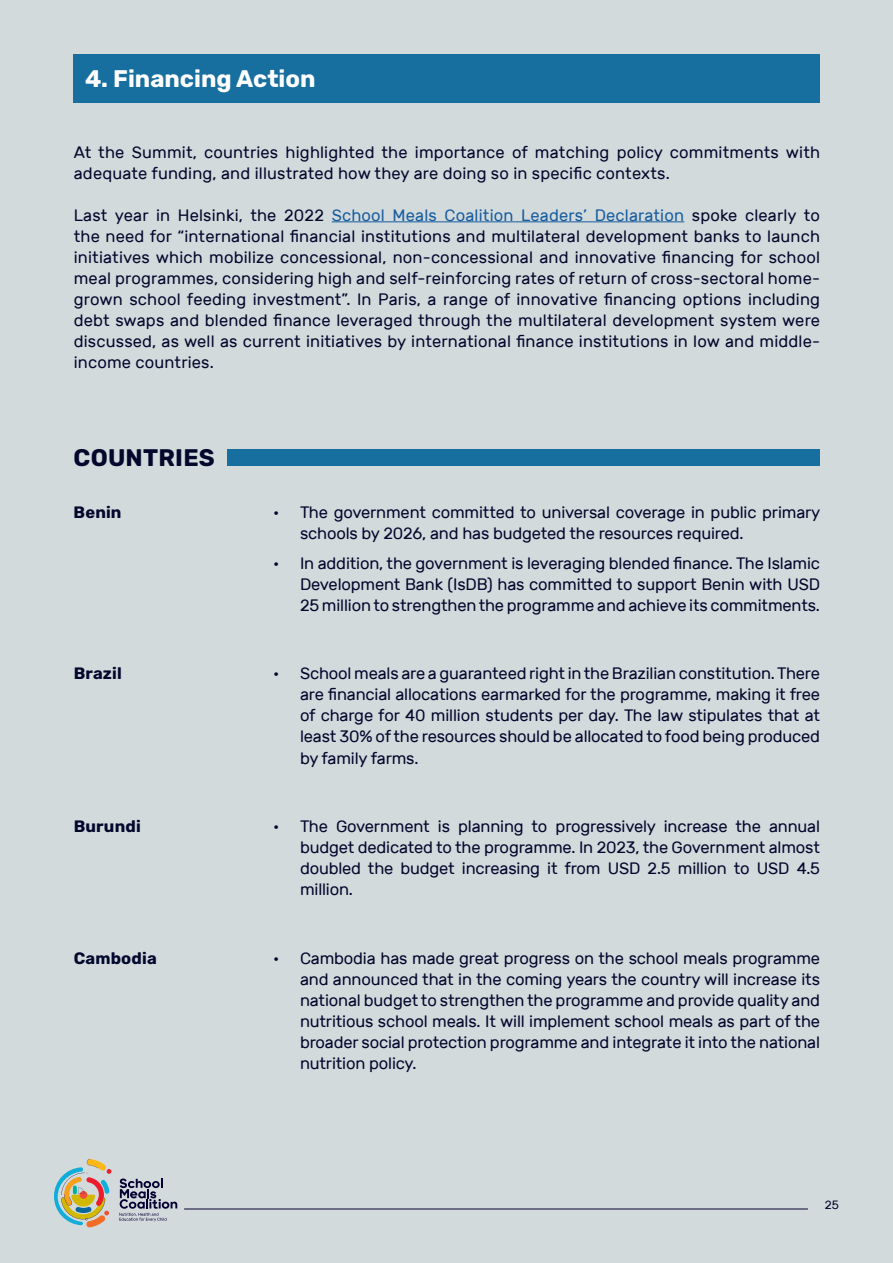
<style>
.page{position:relative;width:893px;height:1263px;background:#d2dadc}
.page>*{position:absolute;margin:0;border:0;box-sizing:border-box;transform-origin:0 0}
.t1{font:700 24px "Rubik";color:#fff}
.t2{font:700 24px "Rubik";letter-spacing:.01em;color:#03082d}
.t3{font:16.5px/21px "Rubik";letter-spacing:-.01em;color:#03082d;text-align:justify}
.t4{font:16.5px/21px "Rubik";letter-spacing:.01em;color:#03082d}
.t5{font:700 16.5px "Rubik";letter-spacing:.01em;color:#03082d}
.t6{font:12px "Rubik";color:#03082d}
.s1{color:#175d9e}
</style>
<div class="page">
<svg style="left:119px;top:1178px;width:58px;height:43px"></svg>
<svg style="left:54px;top:1159px;width:57px;height:69px"></svg>
<hr style="left:184px;top:1209px;width:624px;height:1px;background:#09012f">
<div style="left:74px;top:54px;width:746px;height:48px;background:#166f9e"></div>
<hr style="left:332px;top:221px;width:352px;height:1px;background:#175d9e">
<div style="left:227px;top:449px;width:593px;height:17px;background:#166f9e"></div>
<h1 class="t1" style="left:85px;top:65px;width:232px">4. Financing Action</h1>
<p class="t4" style="left:74px;top:142px;width:748px">At the Summit, countries highlighted the importance of matching policy commitments with adequate funding, and illustrated how they are doing so in specific contexts.</p>
<p class="t3" style="left:74px;top:205px;width:748px">Last year in Helsinki, the 2022 <span class="s1">School Meals Coalition Leaders’ Declaration</span> spoke clearly to the need for “international financial institutions and multilateral development banks to launch initiatives which mobilize concessional, non-concessional and innovative financing for school meal programmes, considering high and self-reinforcing rates of return of cross-sectoral home&shy;grown school feeding investment”. In Paris, a range of innovative financing options including debt swaps and blended finance leveraged through the multilateral development system were discussed, as well as current initiatives by international finance institutions in low and middle&shy;income countries.</p>
<h1 class="t2" style="left:74px;top:444px;width:143px">COUNTRIES</h1>
<p class="t5" style="left:74px;top:503px;width:50px">Benin</p>
<p class="t3" style="left:300px;top:502px;width:522px;text-indent:-27px">• The government committed to universal coverage in public primary schools by 2026, and has budgeted the resources required.</p>
<p class="t3" style="left:300px;top:553px;width:522px;text-indent:-27px">• In addition, the government is leveraging blended finance. The Islamic Development Bank (IsDB) has committed to support Benin with USD 25 million to strengthen the programme and achieve its commitments.</p>
<p class="t5" style="left:74px;top:664px;width:50px">Brazil</p>
<p class="t3" style="left:300px;top:664px;width:522px;text-indent:-27px">• School meals are a guaranteed right in the Brazilian constitution. There are financial allocations earmarked for the programme, making it free of charge for 40 million students per day. The law stipulates that at least 30% of the resources should be allocated to food being produced by family farms.</p>
<p class="t5" style="left:74px;top:817px;width:68px">Burundi</p>
<p class="t3" style="left:300px;top:816px;width:522px;text-indent:-27px">• The Government is planning to progressively increase the annual budget dedicated to the programme. In 2023, the Government almost doubled the budget increasing it from USD 2.5 million to USD 4.5 million.</p>
<p class="t5" style="left:74px;top:948px;width:84px">Cambodia</p>
<p class="t3" style="left:300px;top:948px;width:522px;text-indent:-27px">• Cambodia has made great progress on the school meals programme and announced that in the coming years the country will increase its national budget to strengthen the programme and provide quality and nutritious school meals. It will implement school meals as part of the broader social protection programme and integrate it into the national nutrition policy.</p>
<p class="t6" style="left:825px;top:1198px;width:16px">25</p>
</div>
